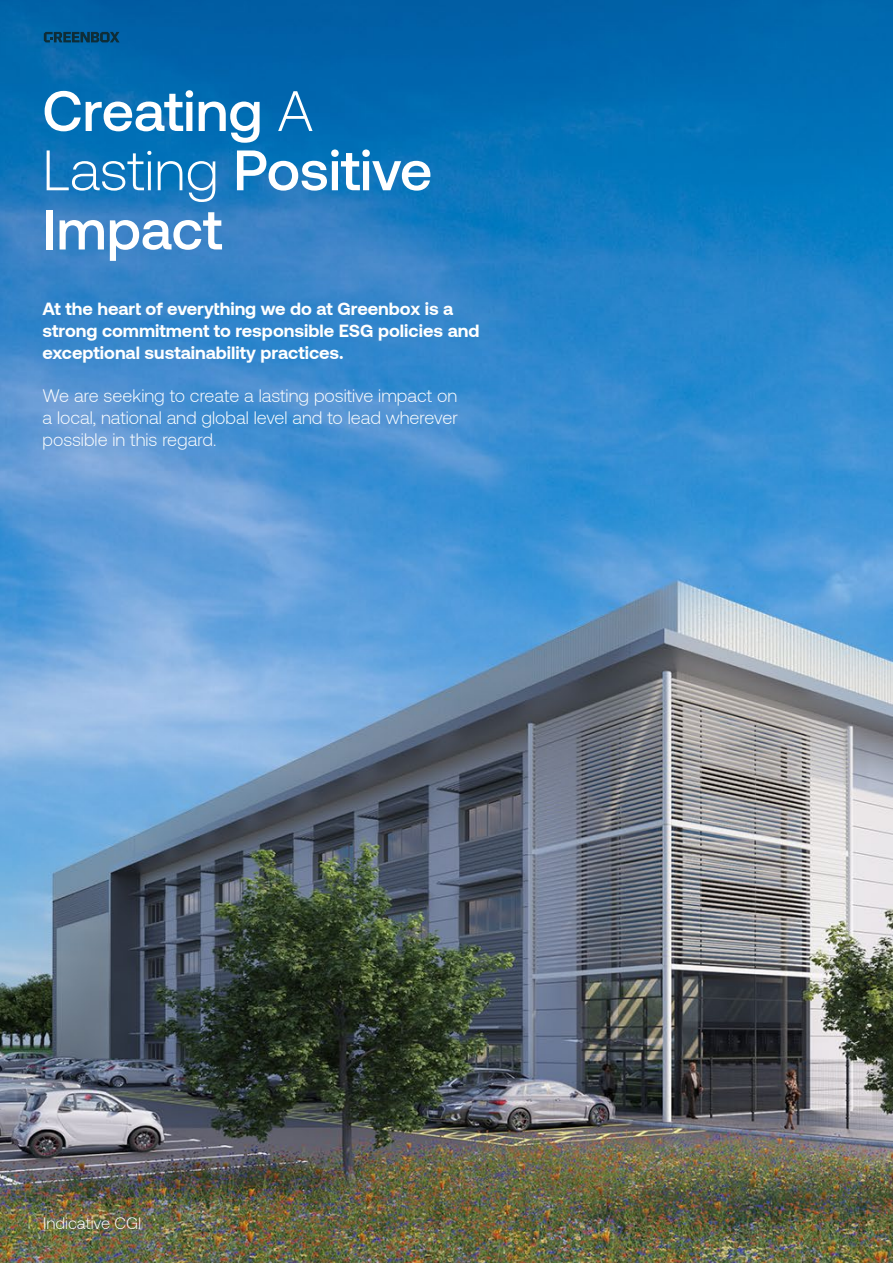
<style>
.page{position:relative;width:893px;height:1263px;background:#fff}
.page>*{position:absolute;margin:0;border:0;box-sizing:border-box;transform-origin:0 0}
.t1{font:500 56.85px/59.2px "Aeonik";letter-spacing:-.005em;color:#fff}
.t2{font:700 18px/21.8px "Aeonik";color:#fff}
.t3{font:300 18px/21.8px "Aeonik";color:#fff;text-align:justify}
.t4{font:300 16.5px "Aeonik";color:#fff}
.s1{font-weight:300}
</style>
<div class="page">
<img style="left:0;top:0;width:893px;height:1263px">
<svg style="left:44px;top:32px;width:76px;height:10px"></svg>
<h1 class="t1" style="left:43px;top:81px;width:391px">Creating <span class="s1">A<br>Lasting</span> Positive<br>Impact</h1>
<p class="t2" style="left:43px;top:298px;width:438px">At the heart of everything we do at Greenbox is a strong commitment to responsible ESG policies and exceptional sustainability practices.</p>
<p class="t3" style="left:43px;top:385px;width:417px">We are seeking to create a lasting positive impact on a local, national and global level and to lead wherever possible in this regard.</p>
<p class="t4" style="left:43px;top:1214px;width:100px">Indicative CGI</p>
</div>
